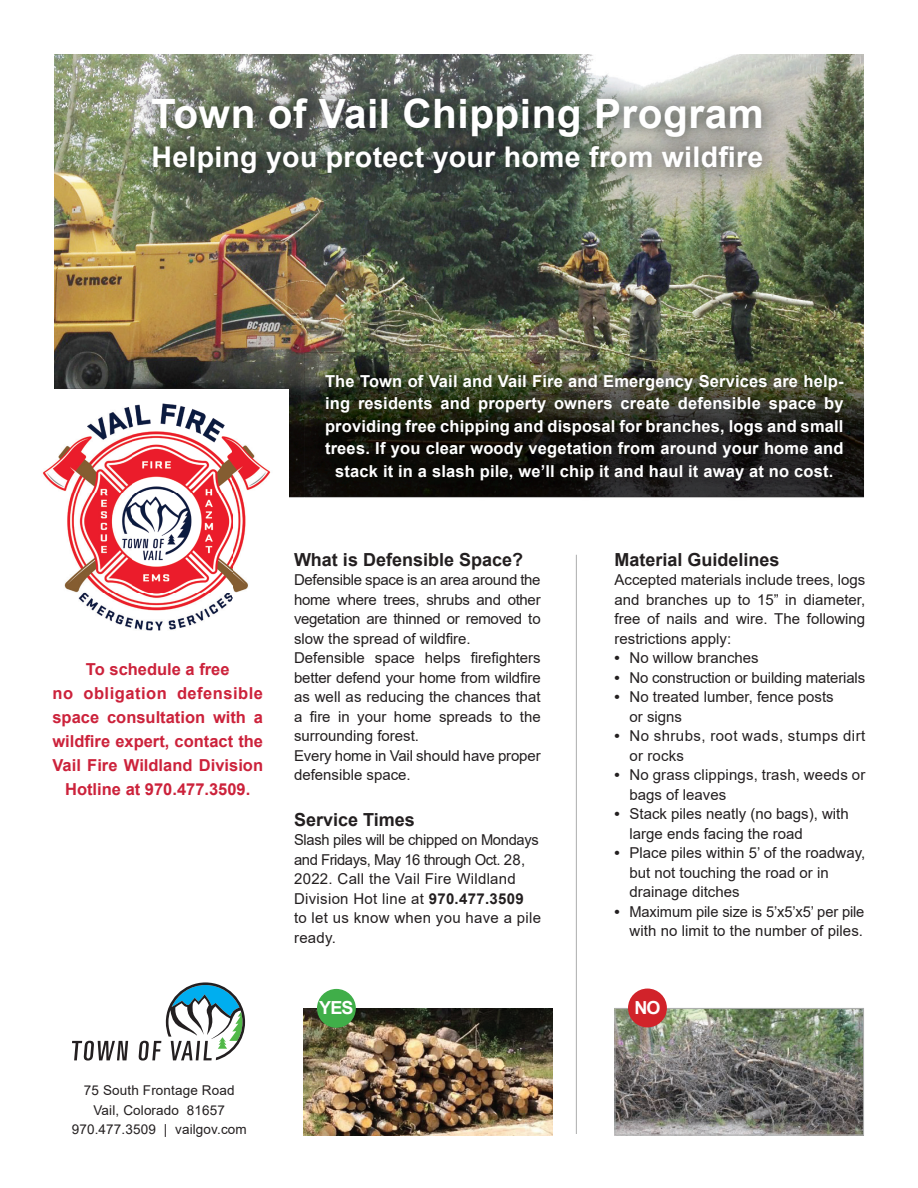
<style>
.page{position:relative;width:918px;height:1188px;background:#fff}
.page>*{position:absolute;margin:0;border:0;box-sizing:border-box;transform-origin:0 0}
.t1{font:700 40.5px "Arial";letter-spacing:.015em;color:#fff}
.t2{font:700 28.5px "Arial";letter-spacing:.01em;color:#fff}
.t3{font:700 18px "Arial";color:#231f20}
.t4{font:700 18px "Arial";color:#fff}
.t5{font:700 16.5px/22.5px "Arial";letter-spacing:.01em;color:#fff;text-align:center}
.t6{font:700 16.5px/24px "Arial";color:#cc223b;text-align:center}
.t7{font:15px/19.5px "Arial";color:#231f20}
.t8{font:15px/19.5px "Arial";letter-spacing:.02em;color:#231f20}
.t9{font:15px/19.5px "Arial";letter-spacing:.03em;color:#231f20}
.t10{font:13.5px/19.5px "Arial";letter-spacing:.01em;color:#231f20;text-align:center}
.s1{font-weight:700}
</style>
<div class="page">
<svg style="left:72px;top:1041px;width:56px;height:20px"></svg>
<svg style="left:138px;top:982px;width:107px;height:79px"></svg>
<img style="left:54px;top:54px;width:810px;height:298px">
<img style="left:134px;top:81px;width:646px;height:110px">
<img style="left:303px;top:1008px;width:250px;height:127px">
<div style="left:317px;top:989px;width:39px;height:39px;background:#40ae49;border-radius:50%"></div>
<img style="left:617px;top:1010px;width:245px;height:124px">
<div style="left:615px;top:1008px;width:249px;height:128px;border:1px solid #acadad"></div>
<div style="left:628px;top:989px;width:39px;height:38px;background:#d1232a;border-radius:50%"></div>
<hr style="left:576px;top:555px;width:1px;height:579px;background:#acadad">
<img style="left:54px;top:352px;width:810px;height:145px">
<img style="left:304px;top:353px;width:560px;height:144px">
<img style="left:314px;top:363px;width:541px;height:129px">
<div style="left:23px;top:389px;width:265px;height:262px;background:#fff"></div>
<img style="left:42px;top:403px;width:229px;height:228px">
<h1 class="t1" style="left:151px;top:86px;width:614px">Town of Vail Chipping Program</h1>
<h2 class="t2" style="left:151px;top:137px;width:613px">Helping you protect your home from wildfire</h2>
<p class="t6" style="left:52px;top:657px;width:212px">To schedule a free<br>no obligation defensible space consultation with a wildfire expert, contact the<br>Vail Fire Wildland Division<br>Hotline at 970.477.3509.</p>
<p class="t10" style="left:72px;top:1081px;width:176px">75 South Frontage Road<br>Vail, Colorado 81657<br>970.477.3509 | vailgov.com</p>
<p class="t5" style="left:325px;top:370px;width:520px">The Town of Vail and Vail Fire and Emergency Services are help&shy;ing residents and property owners create defensible space by providing free chipping and disposal for branches, logs and small trees. If you clear woody vegetation from around your home and stack it in a slash pile, we’ll chip it and haul it away at no cost.</p>
<p class="t3" style="left:294px;top:547px;width:231px">What is Defensible Space?</p>
<p class="t7" style="left:294px;top:570px;width:248px">Defensible space is an area around the home where trees, shrubs and other vegetation are thinned or removed to slow the spread of wildfire.<br>Defensible space helps firefighters better defend your home from wildfire as well as reducing the chances that a fire in your home spreads to the surrounding forest.<br>Every home in Vail should have proper defensible space.</p>
<p class="t3" style="left:294px;top:807px;width:122px">Service Times</p>
<p class="t8" style="left:294px;top:830px;width:248px">Slash piles will be chipped on Mondays and Fridays, May 16 through Oct. 28,<br>2022. Call the Vail Fire Wildland<br>Division Hot line at <span class="s1">970.477.3509<br></span>to let us know when you have a pile ready.</p>
<p class="t3" style="left:615px;top:547px;width:167px">Material Guidelines</p>
<p class="t7" style="left:615px;top:570px;width:252px;text-align:justify">Accepted materials include trees, logs and branches up to 15” in diameter, free of nails and wire. The following restrictions apply:</p>
<p class="t7" style="left:615px;top:648px;width:146px"><span class="s1">•</span> No willow branches</p>
<p class="t7" style="left:615px;top:668px;width:252px"><span class="s1">•</span> No construction or building materials</p>
<p class="t7" style="left:630px;top:687px;width:206px;text-indent:-15px"><span class="s1">•</span> No treated lumber, fence posts or signs</p>
<p class="t9" style="left:630px;top:726px;width:237px;text-indent:-15px"><span class="s1">•</span> No shrubs, root wads, stumps dirt or rocks</p>
<p class="t7" style="left:630px;top:765px;width:237px;text-indent:-15px"><span class="s1">•</span> No grass clippings, trash, weeds or bags of leaves</p>
<p class="t7" style="left:630px;top:804px;width:221px;text-indent:-15px"><span class="s1">•</span> Stack piles neatly (no bags), with large ends facing the road</p>
<p class="t7" style="left:630px;top:843px;width:237px;text-indent:-15px"><span class="s1">•</span> Place piles within 5’ of the roadway, but not touching the road or in drainage ditches</p>
<p class="t7" style="left:615px;top:902px;width:251px;text-align:right"><span class="s1">•</span> Maximum pile size is 5’x5’x5’ per pile with no limit to the number of piles.</p>
<p class="t4" style="left:319px;top:995px;width:36px">YES</p>
<p class="t4" style="left:634px;top:995px;width:28px">NO</p>
</div>
